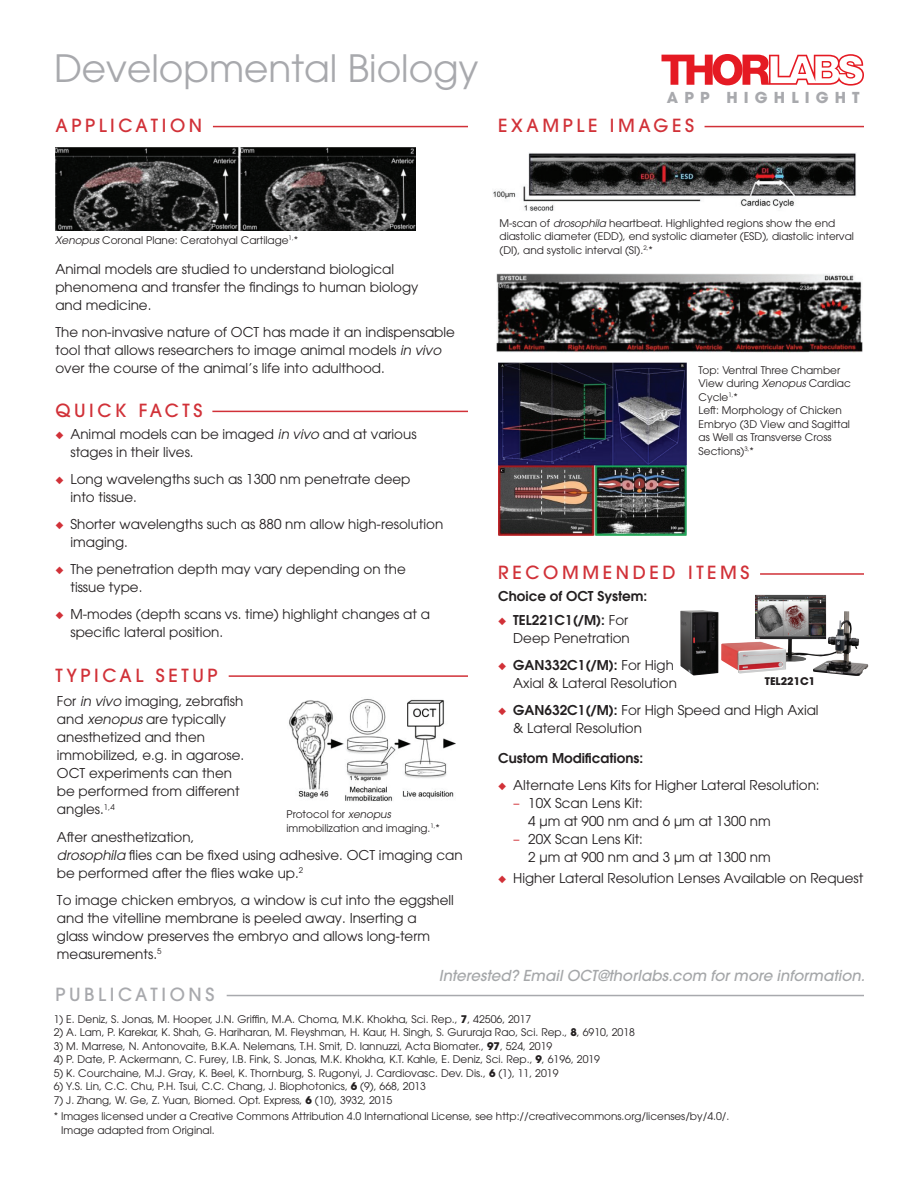
<style>
.page{position:relative;width:918px;height:1188px;background:#fff}
.page>*{position:absolute;margin:0;border:0;box-sizing:border-box;transform-origin:0 0}
.t1{font:37.5px "ITC Avant Garde Pro";color:#a8a9ad}
.t2{font:500 18px "ITC Avant Garde Pro";letter-spacing:.2em;color:#d13138}
.t3{font:500 18px "ITC Avant Garde Pro";letter-spacing:.2em;color:#a8a9ad}
.t4{font:italic 500 15px "ITC Avant Garde Pro";color:#a5a7a9}
.t5{font:700 15px "ITC Avant Garde Pro";letter-spacing:.41em;color:#a8a9ad}
.t6{font:13.5px/18px "ITC Avant Garde Pro";color:#231f20}
.t7{font:600 13.5px "ITC Avant Garde Pro";color:#231f20}
.t8{font:10.5px/13.5px "ITC Avant Garde Pro";color:#231f20}
.t9{font:700 10.5px "ITC Avant Garde Pro";color:#231f20}
.s1{font-style:italic}
.s2{color:#d13138}
.s3{font-weight:600}
.s4{font-weight:700}
</style>
<div class="page">
<svg style="left:662px;top:54px;width:202px;height:31px"></svg>
<img style="left:493px;top:153px;width:363px;height:58px">
<img style="left:497px;top:273px;width:366px;height:80px">
<img style="left:498px;top:363px;width:188px;height:172px">
<hr style="left:213px;top:126px;width:255px;height:1px;background:#d13138">
<hr style="left:760px;top:573px;width:104px;height:2px;background:#d13138">
<hr style="left:705px;top:126px;width:159px;height:1px;background:#d13138">
<img style="left:55px;top:148px;width:361px;height:82px">
<img style="left:289px;top:699px;width:167px;height:102px">
<hr style="left:212px;top:411px;width:256px;height:1px;background:#d13138">
<hr style="left:229px;top:675px;width:239px;height:2px;background:#d13138">
<hr style="left:227px;top:995px;width:637px;height:1px;background:#a8a9ad">
<img style="left:721px;top:595px;width:147px;height:81px">
<h1 class="t1" style="left:54px;top:45px;width:426px">Developmental Biology</h1>
<h2 class="t2" style="left:55px;top:114px;width:148px">APPLICATION</h2>
<p class="t5" style="left:667px;top:88px;width:194px">APP HIGHLIGHT</p>
<h2 class="t2" style="left:498px;top:114px;width:197px">EXAMPLE IMAGES</h2>
<p class="t8" style="left:55px;top:233px;width:245px"><span class="s1">Xenopus</span> Coronal Plane: Ceratohyal Cartilage<sup>1,</sup>*</p>
<p class="t6" style="left:55px;top:260px;width:364px">Animal models are studied to understand biological phenomena and transfer the findings to human biology and medicine.</p>
<p class="t6" style="left:55px;top:323px;width:401px">The non-invasive nature of OCT has made it an indispensable tool that allows researchers to image animal models <span class="s1">in vivo </span>over the course of the animal’s life into adulthood.</p>
<h2 class="t2" style="left:55px;top:399px;width:148px">QUICK FACTS</h2>
<p class="t6" style="left:70px;top:425px;width:348px;text-indent:-15px"><span class="s2">◆</span> Animal models can be imaged <span class="s1">in vivo</span> and at various stages in their lives.</p>
<p class="t6" style="left:70px;top:470px;width:342px;text-indent:-15px"><span class="s2">◆</span> Long wavelengths such as 1300 nm penetrate deep into tissue.</p>
<p class="t6" style="left:70px;top:515px;width:374px;text-indent:-15px"><span class="s2">◆</span> Shorter wavelengths such as 880 nm allow high-resolution imaging.</p>
<p class="t6" style="left:70px;top:560px;width:337px;text-indent:-15px"><span class="s2">◆</span> The penetration depth may vary depending on the tissue type.</p>
<p class="t6" style="left:70px;top:605px;width:361px;text-indent:-15px"><span class="s2">◆</span> M-modes (depth scans vs. time) highlight changes at a specific lateral position.</p>
<h2 class="t2" style="left:55px;top:664px;width:164px">TYPICAL SETUP</h2>
<p class="t6" style="left:57px;top:692px;width:189px">For <span class="s1">in vivo</span> imaging, zebrafish and <span class="s1">xenopus</span> are typically anesthetized and then immobilized, e.g. in agarose.<br>OCT experiments can then be performed from different angles.<sup>1,4</sup></p>
<p class="t6" style="left:57px;top:827px;width:407px">After anesthetization,<br><span class="s1">drosophila</span> flies can be fixed using adhesive. OCT imaging can be performed after the flies wake up.<sup>2</sup></p>
<p class="t6" style="left:57px;top:890px;width:399px">To image chicken embryos, a window is cut into the eggshell and the vitelline membrane is peeled away. Inserting a<br>glass window preserves the embryo and allows long-term measurements.<sup>5</sup></p>
<p class="t8" style="left:286px;top:808px;width:155px">Protocol for <span class="s1">xenopus </span>immobilization and imaging.<sup>1,</sup>*</p>
<p class="t8" style="left:499px;top:216px;width:356px">M-scan of <span class="s1">drosophila</span> heartbeat. Highlighted regions show the end diastolic diameter (EDD), end systolic diameter (ESD), diastolic interval (DI), and systolic interval (SI).<sup>2,</sup>*</p>
<p class="t8" style="left:699px;top:363px;width:154px">Top: Ventral Three Chamber<br>View during <span class="s1">Xenopus</span> Cardiac<br>Cycle<sup>1,</sup>*<br>Left: Morphology of Chicken<br>Embryo (3D View and Sagittal as Well as Transverse Cross<br>Sections)<sup>3,</sup>*</p>
<h2 class="t2" style="left:498px;top:561px;width:253px">RECOMMENDED ITEMS</h2>
<p class="t7" style="left:498px;top:587px;width:151px">Choice of OCT System:</p>
<p class="t6" style="left:498px;top:611px;width:133px;text-align:right"><span class="s2">◆</span> <span class="s3">TEL221C1(/M):</span> For<br>Deep Penetration</p>
<p class="t6" style="left:498px;top:656px;width:180px;text-align:right"><span class="s2">◆</span> <span class="s3">GAN332C1(/M):</span> For High<br>Axial &amp; Lateral Resolution</p>
<p class="t6" style="left:513px;top:701px;width:307px;text-indent:-15px"><span class="s2">◆</span> <span class="s3">GAN632C1(/M):</span> For High Speed and High Axial &amp; Lateral Resolution</p>
<p class="t7" style="left:498px;top:749px;width:146px">Custom Modifications:</p>
<p class="t6" style="left:498px;top:776px;width:323px"><span class="s2">◆</span> Alternate Lens Kits for Higher Lateral Resolution:</p>
<p class="t6" style="left:528px;top:794px;width:244px;text-indent:-15px"><span class="s2">–</span> 10X Scan Lens Kit:<br>4 µm at 900 nm and 6 µm at 1300 nm</p>
<p class="t6" style="left:528px;top:830px;width:244px;text-indent:-15px"><span class="s2">–</span> 20X Scan Lens Kit:<br>2 µm at 900 nm and 3 µm at 1300 nm</p>
<p class="t6" style="left:498px;top:869px;width:367px"><span class="s2">◆</span> Higher Lateral Resolution Lenses Available on Request</p>
<p class="t9" style="left:765px;top:674px;width:52px">TEL221C1</p>
<h2 class="t3" style="left:55px;top:983px;width:160px">PUBLICATIONS</h2>
<p class="t4" style="left:439px;top:966px;width:428px">Interested? Email OCT@thorlabs.com for more information.</p>
<p class="t8" style="left:54px;top:1012px;width:479px">1) E. Deniz, S. Jonas, M. Hooper, J.N. Griffin, M.A. Choma, M.K. Khokha, Sci. Rep., <span class="s4">7</span>, 42506, 2017</p>
<p class="t8" style="left:54px;top:1025px;width:583px">2) A. Lam, P. Karekar, K. Shah, G. Hariharan, M. Fleyshman, H. Kaur, H. Singh, S. Gururaja Rao, Sci. Rep., <span class="s4">8</span>, 6910, 2018</p>
<p class="t8" style="left:54px;top:1039px;width:500px">3) M. Marrese, N. Antonovaite, B.K.A. Nelemans, T.H. Smit, D. Iannuzzi, Acta Biomater., <span class="s4">97</span>, 524, 2019</p>
<p class="t8" style="left:54px;top:1052px;width:548px">4) P. Date, P. Ackermann, C. Furey, I.B. Fink, S. Jonas, M.K. Khokha, K.T. Kahle, E. Deniz, Sci. Rep., <span class="s4">9</span>, 6196, 2019</p>
<p class="t8" style="left:54px;top:1066px;width:506px">5) K. Courchaine, M.J. Gray, K. Beel, K. Thornburg, S. Rugonyi, J. Cardiovasc. Dev. Dis., <span class="s4">6</span> (1), 11, 2019</p>
<p class="t8" style="left:54px;top:1079px;width:374px">6) Y.S. Lin, C.C. Chu, P.H. Tsui, C.C. Chang, J. Biophotonics, <span class="s4">6</span> (9), 668, 2013</p>
<p class="t8" style="left:54px;top:1091px;width:677px;line-height:16.5px">7) J. Zhang, W. Ge, Z. Yuan, Biomed. Opt. Express, <span class="s4">6</span> (10), 3932, 2015<br>* Images licensed under a Creative Commons Attribution 4.0 International License, see http://creativecommons.org/licenses/by/4.0/.</p>
<p class="t8" style="left:61px;top:1123px;width:155px">Image adapted from Original.</p>
</div>
